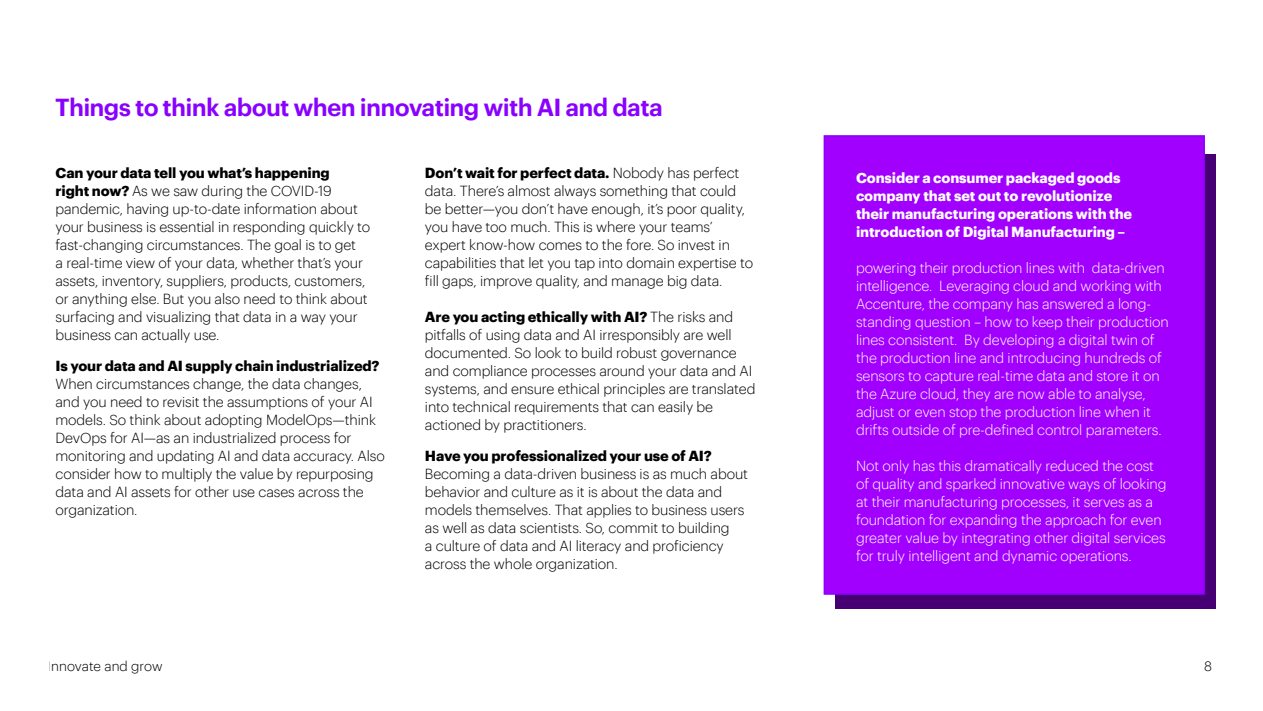
<style>
.page{position:relative;width:1263px;height:711px;background:#fff}
.page>*{position:absolute;margin:0;border:0;box-sizing:border-box;transform-origin:0 0}
.t1{font:600 24px "Graphik";letter-spacing:-.03em;color:#8900ff}
.t2{font:300 14.25px/18px "Graphik";letter-spacing:-.01em;color:#000}
.t3{font:300 14.25px/18px "Graphik";letter-spacing:-.01em;color:#fff}
.t4{font:700 14.25px/18px "Graphik";letter-spacing:-.01em;color:#fff}
.t5{font:700 14.25px "Graphik";letter-spacing:-.01em;color:#000}
.t6{font:300 13.5px "Graphik";color:#000}
.s1{font-weight:700}
</style>
<div class="page">
<div style="left:835px;top:154px;width:380px;height:453px;background:#460073"></div>
<div style="left:824px;top:135px;width:381px;height:459px;background:#a100ff;border:2px solid #8900ff"></div>
<h1 class="t1" style="left:55px;top:89px;width:609px">Things to think about when innovating with AI and data</h1>
<p class="t2" style="left:56px;top:162px;width:316px"><span class="s1">Can your data tell you what’s happening<br>right now?</span> As we saw during the COVID-19 pandemic, having up-to-date information about your business is essential in responding quickly to fast-changing circumstances. The goal is to get<br>a real-time view of your data, whether that’s your assets, inventory, suppliers, products, customers, or anything else. But you also need to think about surfacing and visualizing that data in a way your business can actually use.</p>
<p class="t5" style="left:56px;top:354px;width:326px">Is your data and AI supply chain industrialized?</p>
<p class="t2" style="left:56px;top:373px;width:331px">When circumstances change, the data changes, and you need to revisit the assumptions of your AI models. So think about adopting ModelOps—think DevOps for AI—as an industrialized process for monitoring and updating AI and data accuracy. Also consider how to multiply the value by repurposing data and AI assets for other use cases across the organization.</p>
<p class="t2" style="left:425px;top:162px;width:330px"><span class="s1">Don’t wait for perfect data.</span> Nobody has perfect data. There’s almost always something that could be better—you don’t have enough, it’s poor quality, you have too much. This is where your teams’ expert know-how comes to the fore. So invest in capabilities that let you tap into domain expertise to fill gaps, improve quality, and manage big data.</p>
<p class="t2" style="left:425px;top:306px;width:332px"><span class="s1">Are you acting ethically with AI?</span> The risks and pitfalls of using data and AI irresponsibly are well documented. So look to build robust governance and compliance processes around your data and AI systems, and ensure ethical principles are translated into technical requirements that can easily be actioned by practitioners.</p>
<p class="t5" style="left:425px;top:444px;width:289px">Have you professionalized your use of AI?</p>
<p class="t2" style="left:425px;top:463px;width:325px">Becoming a data-driven business is as much about behavior and culture as it is about the data and models themselves. That applies to business users as well as data scientists. So, commit to building<br>a culture of data and AI literacy and proficiency across the whole organization.</p>
<p class="t4" style="left:856px;top:167px;width:278px">Consider a consumer packaged goods company that set out to revolutionize their manufacturing operations with the introduction of Digital Manufacturing –</p>
<p class="t3" style="left:856px;top:258px;width:314px">powering their production lines with data-driven intelligence. Leveraging cloud and working with Accenture, the company has answered a long&shy;standing question – how to keep their production lines consistent. By developing a digital twin of the production line and introducing hundreds of sensors to capture real-time data and store it on the Azure cloud, they are now able to analyse, adjust or even stop the production line when it drifts outside of pre-defined control parameters.</p>
<p class="t3" style="left:856px;top:455px;width:312px">Not only has this dramatically reduced the cost of quality and sparked innovative ways of looking at their manufacturing processes, it serves as a foundation for expanding the approach for even greater value by integrating other digital services for truly intelligent and dynamic operations.</p>
<p class="t6" style="left:48px;top:655px;width:116px">Innovate and grow</p>
<p class="t6" style="left:1204px;top:655px;width:9px">8</p>
</div>
